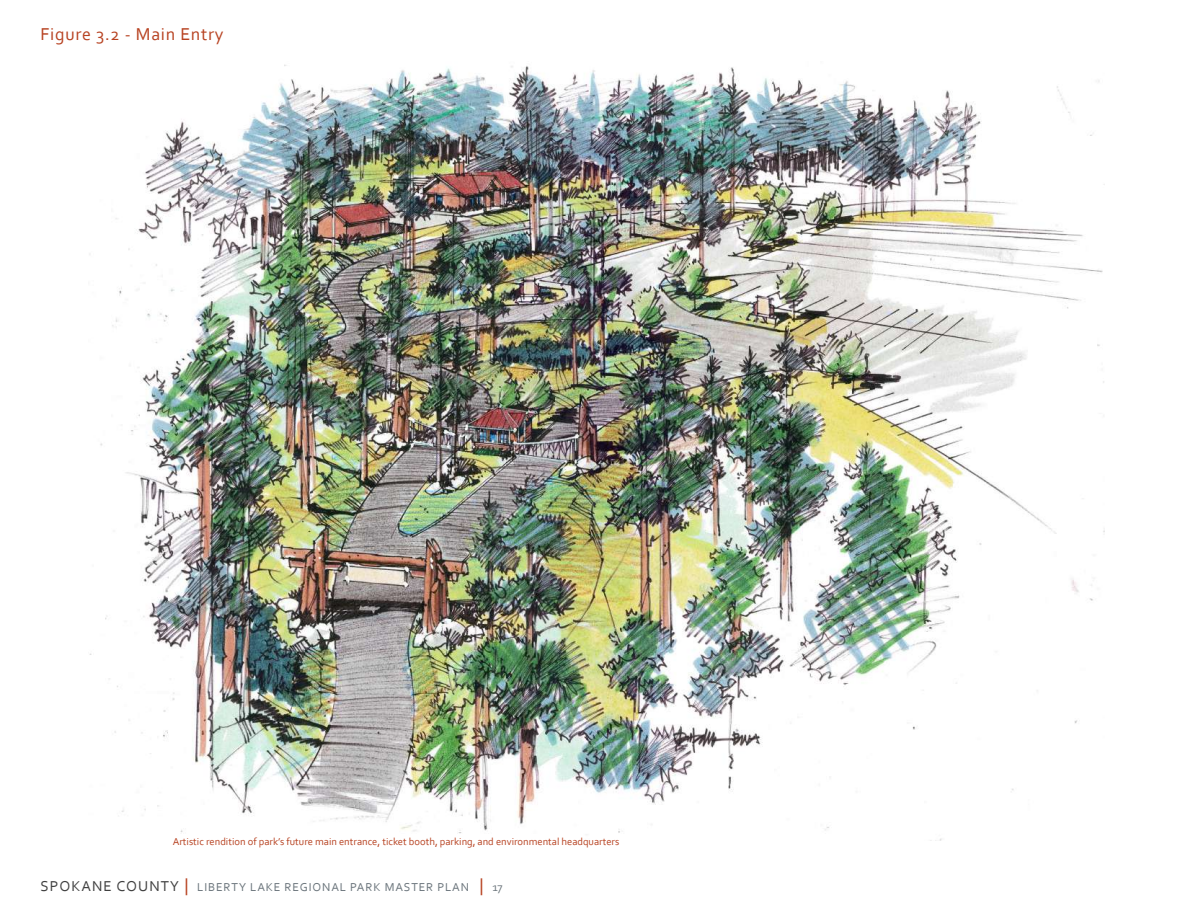
<style>
.page{position:relative;width:1188px;height:918px;background:#fff}
.page>*{position:absolute;margin:0;border:0;box-sizing:border-box;transform-origin:0 0}
.t1{font:18px "Corbel";letter-spacing:.04em;color:#b74221}
.t2{font:12px "Corbel";letter-spacing:.07em;color:#6a747b}
.t3{font:10.5px "Corbel";color:#b74221}
.s1{font-size:15px;color:#404040}
.s2{font-size:18px;color:#b74221}
</style>
<div class="page">
<img style="left:89px;top:64px;width:1015px;height:776px">
<h1 class="t1" style="left:40px;top:23px;width:185px">Figure 3.2 - Main Entry</h1>
<p class="t3" style="left:173px;top:835px;width:448px">Artistic rendition of park’s future main entrance, ticket booth, parking, and environmental headquarters</p>
<p class="t2" style="left:40px;top:880px;width:464px"><span class="s1">SPOKANE COUNTY</span> <span class="s2">|</span> LIBERTY LAKE REGIONAL PARK MASTER PLAN <span class="s2">|</span> 17</p>
</div>
